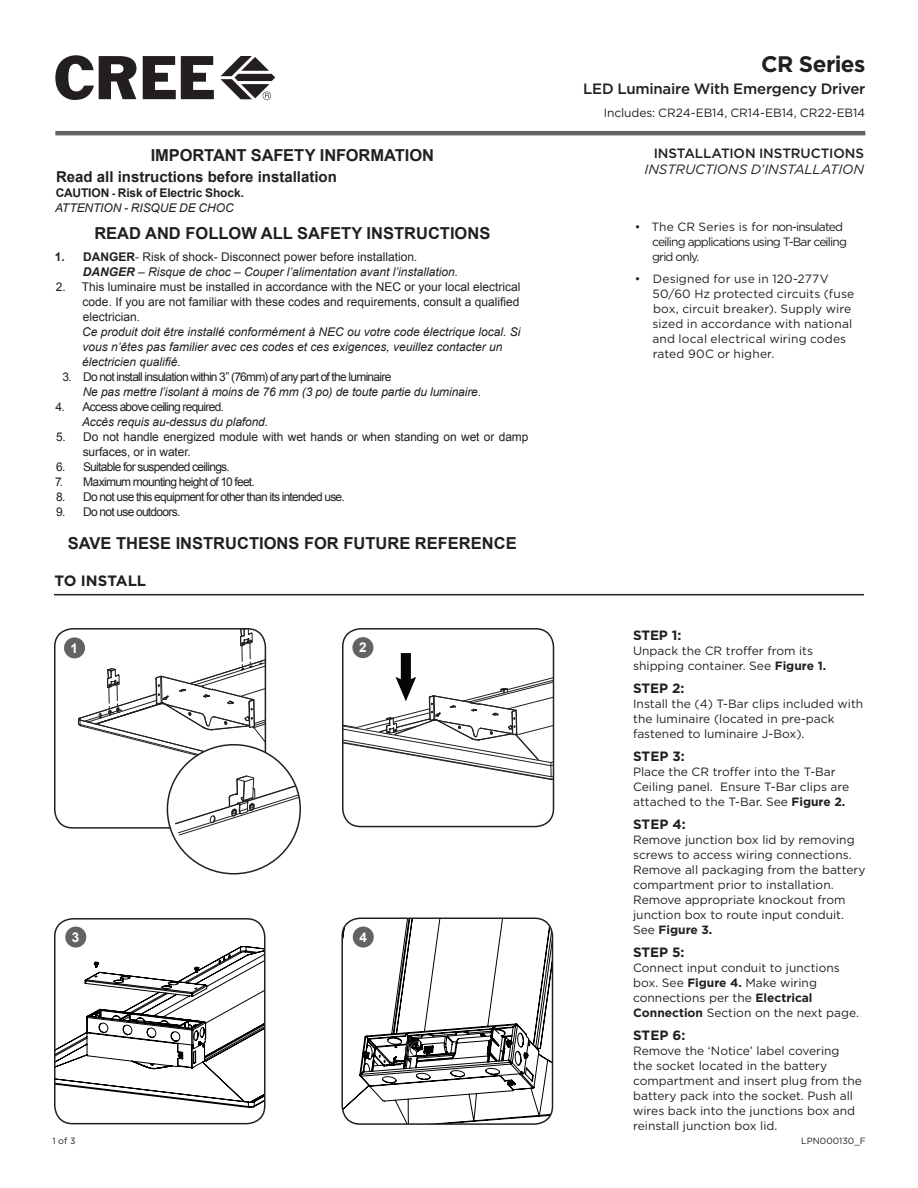
<style>
.page{position:relative;width:918px;height:1188px;background:#fff}
.page>*{position:absolute;margin:0;border:0;box-sizing:border-box;transform-origin:0 0}
.t1{font:700 22.5px "Gotham";letter-spacing:-.025em;color:#231f20}
.t2{font:700 16.5px "Arial";color:#231f20}
.t3{font:700 15px "Arial";color:#231f20}
.t4{font:500 15px "Gotham";letter-spacing:-.015em;color:#231f20}
.t5{font:700 15px "Gotham";color:#231f20}
.Step{font:700 13.5px "Gotham";letter-spacing:-.005em;color:#231f20}
.t6{font:italic 13.5px "Gotham";letter-spacing:-.01em;color:#231f20}
.t7{font:500 13.5px "Gotham";letter-spacing:-.01em;color:#231f20}
.t8{font:700 13.5px "Arial";color:#fff}
.Body_Text{font:12px/15px "Gotham";color:#231f20}
.t9{font:12px/15px "Arial";letter-spacing:-.05em;color:#231f20;text-align:justify}
.Section_Header{font:italic 12px/15px "Arial";color:#231f20}
.t10{font:12px/15px "Arial";letter-spacing:-.01em;color:#231f20}
.Body_Text-2{font:12px/15px "Gotham";letter-spacing:-.07em;color:#231f20}
.t11{font:12px "Arial";color:#231f20}
.t12{font:700 12px "Arial";letter-spacing:-.005em;color:#231f20}
.t13{font:9px "Gotham";color:#231f20}
.s1{font-size:10.5px}
.s2{font-weight:700}
.s3{font-style:italic}
</style>
<div class="page">
<hr style="left:55px;top:131px;width:810px;height:4px;background:#636366">
<svg style="left:55px;top:55px;width:81px;height:45px"></svg>
<svg style="left:143px;top:56px;width:71px;height:43px"></svg>
<svg style="left:220px;top:56px;width:55px;height:44px"></svg>
<svg style="left:55px;top:919px;width:208px;height:189px"></svg>
<div style="left:54px;top:918px;width:212px;height:206px;border:2px solid #231f20;border-radius:18px"></div>
<div style="left:65px;top:927px;width:21px;height:21px;background:#636366;border-radius:50%"></div>
<svg style="left:342px;top:918px;width:211px;height:206px"></svg>
<div style="left:341px;top:918px;width:212px;height:207px;border:2px solid #231f20;border-radius:18px"></div>
<div style="left:353px;top:927px;width:21px;height:21px;background:#636366;border-radius:50%"></div>
<svg style="left:345px;top:653px;width:206px;height:127px"></svg>
<div style="left:342px;top:628px;width:212px;height:199px;border:2px solid #231f20;border-radius:18px"></div>
<div style="left:352px;top:637px;width:21px;height:21px;background:#636366;border-radius:50%"></div>
<div style="left:64px;top:637px;width:21px;height:21px;background:#636366;border-radius:50%"></div>
<svg style="left:78px;top:629px;width:222px;height:207px"></svg>
<hr style="left:54px;top:594px;width:810px;height:1px;background:#231f20">
<p class="t2" style="left:151px;top:144px;width:285px">IMPORTANT SAFETY INFORMATION</p>
<p class="t3" style="left:56px;top:167px;width:282px">Read all instructions before installation</p>
<p class="t12" style="left:56px;top:185px;width:190px">CAUTION <span class="s1">-</span> Risk of Electric Shock.</p>
<p class="Section_Header" style="left:55px;top:201px;width:180px">ATTENTION - RISQUE DE CHOC</p>
<p class="t2" style="left:94px;top:222px;width:397px">READ AND FOLLOW ALL SAFETY INSTRUCTIONS</p>
<p class="t11" style="left:55px;top:249px;width:364px"><span class="s2">1. DANGER</span>- Risk of shock- Disconnect power before installation<span class="s3">.</span></p>
<p class="Section_Header" style="left:83px;top:264px;width:377px"><span class="s2">DANGER</span> – Risque de choc – Couper l’alimentation avant l’installation.</p>
<p class="t9" style="left:83px;top:279px;width:439px;text-indent:-27px">2. This luminaire must be installed in accordance with the NEC or your local electrical code. If you are not familiar with these codes and requirements, consult a qualified electrician.</p>
<p class="Section_Header" style="left:82px;top:324px;width:440px">Ce produit doit être installé conformément à NEC ou votre code électrique local. Si vous n’êtes pas familier avec ces codes et ces exigences, veuillez contacter un électricien qualifié.</p>
<p class="t9" style="left:63px;top:369px;width:330px">3. Do not install insulation within 3” (76mm) of any part of the luminaire</p>
<p class="Section_Header" style="left:83px;top:384px;width:400px">Ne pas mettre l’isolant à moins de 76 mm (3 po) de toute partie du luminaire.</p>
<p class="t9" style="left:56px;top:399px;width:170px">4. Access above ceiling required.</p>
<p class="Section_Header" style="left:82px;top:414px;width:188px">Accès requis au-dessus du plafond.</p>
<p class="t10" style="left:83px;top:429px;width:447px;text-indent:-27px">5. Do not handle energized module with wet hands or when standing on wet or damp surfaces, or in water.</p>
<p class="t9" style="left:56px;top:459px;width:175px">6. Suitable for suspended ceilings.</p>
<p class="t9" style="left:55px;top:474px;width:201px">7. Maximum mounting height of 10 feet.</p>
<p class="t9" style="left:56px;top:489px;width:290px">8. Do not use this equipment for other than its intended use.</p>
<p class="t9" style="left:56px;top:504px;width:126px">9. Do not use outdoors.</p>
<p class="t2" style="left:68px;top:532px;width:450px">SAVE THESE INSTRUCTIONS FOR FUTURE REFERENCE</p>
<p class="t5" style="left:54px;top:572px;width:93px">TO INSTALL</p>
<p class="t8" style="left:71px;top:639px;width:9px">1</p>
<p class="t8" style="left:359px;top:639px;width:9px">2</p>
<p class="t8" style="left:72px;top:928px;width:9px">3</p>
<p class="t8" style="left:359px;top:928px;width:9px">4</p>
<h1 class="t1" style="left:761px;top:50px;width:106px">CR Series</h1>
<p class="t4" style="left:583px;top:80px;width:284px">LED Luminaire With Emergency Driver</p>
<p class="Body_Text" style="left:604px;top:105px;width:263px">Includes: CR24-EB14, CR14-EB14, CR22-EB14</p>
<p class="t7" style="left:654px;top:145px;width:212px">INSTALLATION INSTRUCTIONS</p>
<p class="t6" style="left:644px;top:161px;width:221px">INSTRUCTIONS D’INSTALLATION</p>
<p class="Body_Text-2" style="left:652px;top:219px;width:196px;text-indent:-17px">• The CR Series is for non-insulated ceiling applications using T-Bar ceiling grid only.</p>
<p class="Body_Text" style="left:653px;top:271px;width:203px;text-indent:-18px">• Designed for use in 120-277V<br>50/60 Hz protected circuits (fuse box, circuit breaker). Supply wire sized in accordance with national and local electrical wiring codes rated 90C or higher.</p>
<p class="Step" style="left:633px;top:627px;width:50px">STEP 1:</p>
<p class="Body_Text" style="left:633px;top:644px;width:195px">Unpack the CR troffer from its shipping container. See <span class="s2">Figure 1.</span></p>
<p class="Step" style="left:633px;top:680px;width:53px">STEP 2:</p>
<p class="Body_Text" style="left:633px;top:696px;width:232px">Install the (4) T-Bar clips included with the luminaire (located in pre-pack fastened to luminaire J-Box).</p>
<p class="Step" style="left:633px;top:748px;width:53px">STEP 3:</p>
<p class="Body_Text" style="left:633px;top:764px;width:218px">Place the CR troffer into the T-Bar<br>Ceiling panel. Ensure T-Bar clips are attached to the T-Bar. See <span class="s2">Figure 2.</span></p>
<p class="Step" style="left:633px;top:816px;width:54px">STEP 4:</p>
<p class="Body_Text" style="left:633px;top:832px;width:234px">Remove junction box lid by removing screws to access wiring connections.<br>Remove all packaging from the battery compartment prior to installation.<br>Remove appropriate knockout from junction box to route input conduit.<br>See <span class="s2">Figure 3.</span></p>
<p class="Step" style="left:633px;top:944px;width:53px">STEP 5:</p>
<p class="Body_Text" style="left:633px;top:960px;width:227px">Connect input conduit to junctions box. See <span class="s2">Figure 4.</span> Make wiring connections per the <span class="s2">Electrical Connection</span> Section on the next page.</p>
<p class="Step" style="left:633px;top:1027px;width:54px">STEP 6:</p>
<p class="Body_Text" style="left:633px;top:1043px;width:230px">Remove the ‘Notice’ label covering<br>the socket located in the battery compartment and insert plug from the battery pack into the socket. Push all wires back into the junctions box and reinstall junction box lid.</p>
<p class="t13" style="left:52px;top:1135px;width:25px">1 of 3</p>
<p class="t13" style="left:801px;top:1136px;width:66px">LPN000130_F</p>
</div>
